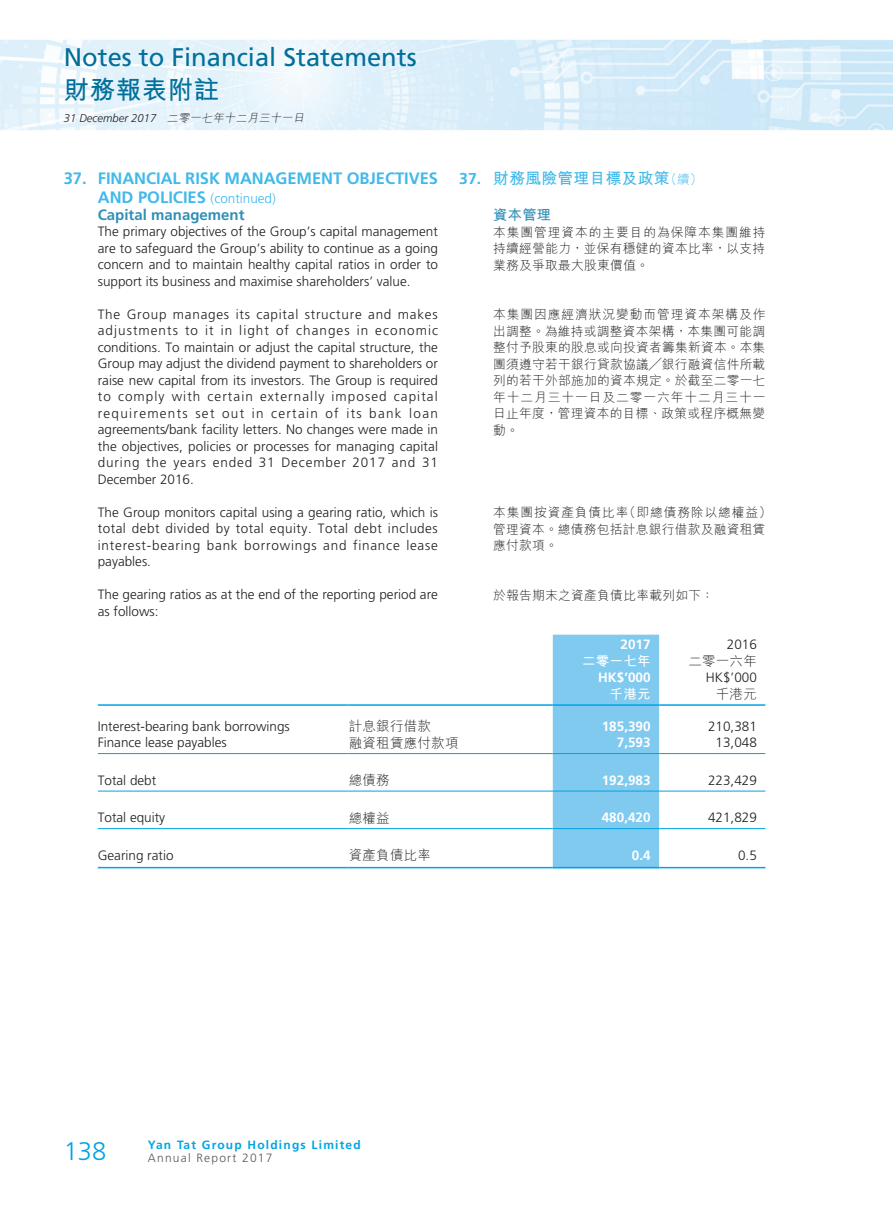
<style>
.page{position:relative;width:893px;height:1212px;background:#fff}
.page>*{position:absolute;margin:0;border:0;box-sizing:border-box;transform-origin:0 0}
.t1{font:25.5px "Frutiger LT Std";color:#006f9b}
.t2{font:700 25.5px "M Hei HK";letter-spacing:.02em;color:#006f9b}
.t3{font:300 25.5px "Frutiger LT Std";color:#00a5e3}
._01_H1_E{font:700 16.5px/19.5px "Frutiger LT Std";letter-spacing:-.005em;color:#41b9ea}
._001_H1_C{font:700 15.75px "M Hei HK";letter-spacing:.02em;color:#41b9ea}
._02_H2_E{font:700 15px "Frutiger LT Std";color:#318fb6}
._002_H2_C{font:700 14.25px "M Hei HK";color:#318fb6}
._00_txt_E{font:300 13.5px/16.5px "Frutiger LT Std";color:#231f20;text-align:justify}
._50_Table_txt{font:300 13.5px "Frutiger LT Std";color:#231f20}
._50_Table_txt-2{font:700 13.5px "Frutiger LT Std";color:#fff}
._50_Table_txt-3{font:300 13.5px "M Hei HK";letter-spacing:.02em;color:#231f20}
._50_Table_txt-4{font:700 13.5px "M Hei HK";letter-spacing:.02em;color:#fff}
._000_txt_C{font:300 12.75px/16.5px "M Hei HK";letter-spacing:.02em;color:#231f20;text-align:justify}
.t4{font:700 12px "Frutiger LT Std";letter-spacing:.1em;color:#00a5e3}
.t5{font:300 12px "Frutiger LT Std";letter-spacing:.1em;color:#57585a}
.t6{font:italic 300 11.25px "Frutiger LT Std";color:#231f20}
.s1{font-family:"M Hei HK"}
.s2{font-weight:300;font-size:13.5px}
.s3{font-family:"Frutiger LT Std"}
.s4{font-weight:300;font-size:12.75px}
</style>
<div class="page">
<img style="left:0;top:39px;width:893px;height:830px">
<div style="left:553px;top:635px;width:106px;height:232px;background:#80caf0"></div>
<hr style="left:98px;top:704px;width:251px;height:2px;background:#00a5e3">
<hr style="left:349px;top:704px;width:204px;height:2px;background:#00a5e3">
<hr style="left:553px;top:704px;width:106px;height:2px;background:#00a5e3">
<hr style="left:659px;top:704px;width:106px;height:2px;background:#00a5e3">
<hr style="left:98px;top:753px;width:251px;height:1px;background:#00a5e3">
<hr style="left:349px;top:753px;width:204px;height:1px;background:#00a5e3">
<hr style="left:553px;top:753px;width:106px;height:1px;background:#00a5e3">
<hr style="left:659px;top:753px;width:106px;height:1px;background:#00a5e3">
<hr style="left:98px;top:791px;width:251px;height:1px;background:#00a5e3">
<hr style="left:349px;top:791px;width:204px;height:1px;background:#00a5e3">
<hr style="left:553px;top:791px;width:106px;height:1px;background:#00a5e3">
<hr style="left:659px;top:791px;width:106px;height:1px;background:#00a5e3">
<hr style="left:98px;top:828px;width:251px;height:1px;background:#00a5e3">
<hr style="left:349px;top:828px;width:204px;height:1px;background:#00a5e3">
<hr style="left:553px;top:828px;width:106px;height:1px;background:#00a5e3">
<hr style="left:659px;top:828px;width:106px;height:1px;background:#00a5e3">
<hr style="left:98px;top:867px;width:251px;height:1px;background:#00a5e3">
<hr style="left:349px;top:867px;width:204px;height:1px;background:#00a5e3">
<hr style="left:553px;top:867px;width:106px;height:1px;background:#00a5e3">
<hr style="left:659px;top:867px;width:106px;height:1px;background:#00a5e3">
<h1 class="t1" style="left:64px;top:42px;width:354px">Notes to Financial Statements</h1>
<h1 class="t2" style="left:64px;top:71px;width:157px">財務報表附註</h1>
<p class="t6" style="left:64px;top:111px;width:244px">31 December 2017 <span class="s1">二零一七年十二月三十一日</span></p>
<p class="_01_H1_E" style="left:98px;top:168px;width:342px;text-indent:-34px">37. FINANCIAL RISK MANAGEMENT OBJECTIVES<br>AND POLICIES <span class="s2">(continued)</span></p>
<p class="_02_H2_E" style="left:98px;top:206px;width:148px">Capital management</p>
<p class="_00_txt_E" style="left:98px;top:224px;width:342px">The primary objectives of the Group’s capital management are to safeguard the Group’s ability to continue as a going concern and to maintain healthy capital ratios in order to support its business and maximise shareholders’ value.</p>
<p class="_00_txt_E" style="left:98px;top:306px;width:342px">The Group manages its capital structure and makes adjustments to it in light of changes in economic conditions. To maintain or adjust the capital structure, the Group may adjust the dividend payment to shareholders or raise new capital from its investors. The Group is required to comply with certain externally imposed capital requirements set out in certain of its bank loan agreements/bank facility letters. No changes were made in the objectives, policies or processes for managing capital during the years ended 31 December 2017 and 31<br>December 2016.</p>
<p class="_00_txt_E" style="left:98px;top:504px;width:342px">The Group monitors capital using a gearing ratio, which is total debt divided by total equity. Total debt includes interest-bearing bank borrowings and finance lease payables.</p>
<p class="_00_txt_E" style="left:98px;top:587px;width:342px">The gearing ratios as at the end of the reporting period are as follows:</p>
<p class="_001_H1_C" style="left:459px;top:167px;width:245px"><span class="s3">37.</span> 財務風險管理目標及政策<span class="s4">（續）</span></p>
<p class="_002_H2_C" style="left:493px;top:205px;width:59px">資本管理</p>
<p class="_000_txt_C" style="left:493px;top:224px;width:274px">本集團管理資本的主要目的為保障本集團維持持續經營能力，並保有穩健的資本比率，以支持業務及爭取最大股東價值。</p>
<p class="_000_txt_C" style="left:493px;top:306px;width:274px">本集團因應經濟狀況變動而管理資本架構及作出調整。為維持或調整資本架構，本集團可能調整付予股東的股息或向投資者籌集新資本。本集團須遵守若干銀行貸款協議╱銀行融資信件所載列的若干外部施加的資本規定。於截至二零一七年十二月三十一日及二零一六年十二月三十一日止年度，管理資本的目標、政策或程序概無變動。</p>
<p class="_000_txt_C" style="left:493px;top:504px;width:280px;text-align:left">本集團按資產負債比率（即總債務除以總權益）管理資本。總債務包括計息銀行借款及融資租賃應付款項。</p>
<p class="_000_txt_C" style="left:493px;top:587px;width:222px">於報告期末之資產負債比率載列如下：</p>
<p class="_50_Table_txt-2" style="left:621px;top:636px;width:32px">2017</p>
<p class="_50_Table_txt" style="left:727px;top:636px;width:32px">2016</p>
<p class="_50_Table_txt-4" style="left:582px;top:651px;width:70px">二零一七年</p>
<p class="_50_Table_txt-3" style="left:688px;top:654px;width:70px">二零一六年</p>
<p class="_50_Table_txt-2" style="left:598px;top:669px;width:54px">HK$’000</p>
<p class="_50_Table_txt" style="left:706px;top:669px;width:53px">HK$’000</p>
<p class="_50_Table_txt-4" style="left:610px;top:684px;width:43px">千港元</p>
<p class="_50_Table_txt-3" style="left:716px;top:687px;width:43px">千港元</p>
<p class="_50_Table_txt" style="left:98px;top:718px;width:194px">Interest-bearing bank borrowings</p>
<p class="_50_Table_txt-3" style="left:349px;top:719px;width:84px">計息銀行借款</p>
<p class="_50_Table_txt-2" style="left:602px;top:718px;width:50px">185,390</p>
<p class="_50_Table_txt" style="left:708px;top:718px;width:50px">210,381</p>
<p class="_50_Table_txt" style="left:98px;top:735px;width:131px">Finance lease payables</p>
<p class="_50_Table_txt-3" style="left:349px;top:736px;width:111px">融資租賃應付款項</p>
<p class="_50_Table_txt-2" style="left:617px;top:734px;width:35px">7,593</p>
<p class="_50_Table_txt" style="left:716px;top:735px;width:43px">13,048</p>
<p class="_50_Table_txt" style="left:98px;top:772px;width:60px">Total debt</p>
<p class="_50_Table_txt-3" style="left:349px;top:773px;width:43px">總債務</p>
<p class="_50_Table_txt-2" style="left:602px;top:772px;width:50px">192,983</p>
<p class="_50_Table_txt" style="left:708px;top:772px;width:50px">223,429</p>
<p class="_50_Table_txt" style="left:98px;top:810px;width:69px">Total equity</p>
<p class="_50_Table_txt-3" style="left:349px;top:811px;width:43px">總權益</p>
<p class="_50_Table_txt-2" style="left:602px;top:809px;width:50px">480,420</p>
<p class="_50_Table_txt" style="left:708px;top:810px;width:50px">421,829</p>
<p class="_50_Table_txt" style="left:98px;top:847px;width:77px">Gearing ratio</p>
<p class="_50_Table_txt-3" style="left:349px;top:848px;width:84px">資產負債比率</p>
<p class="_50_Table_txt-2" style="left:632px;top:847px;width:20px">0.4</p>
<p class="_50_Table_txt" style="left:738px;top:847px;width:20px">0.5</p>
<p class="t4" style="left:148px;top:1137px;width:214px">Yan Tat Group Holdings Limited</p>
<h1 class="t3" style="left:64px;top:1136px;width:44px">138</h1>
<p class="t5" style="left:148px;top:1151px;width:126px">Annual Report 2017</p>
</div>
